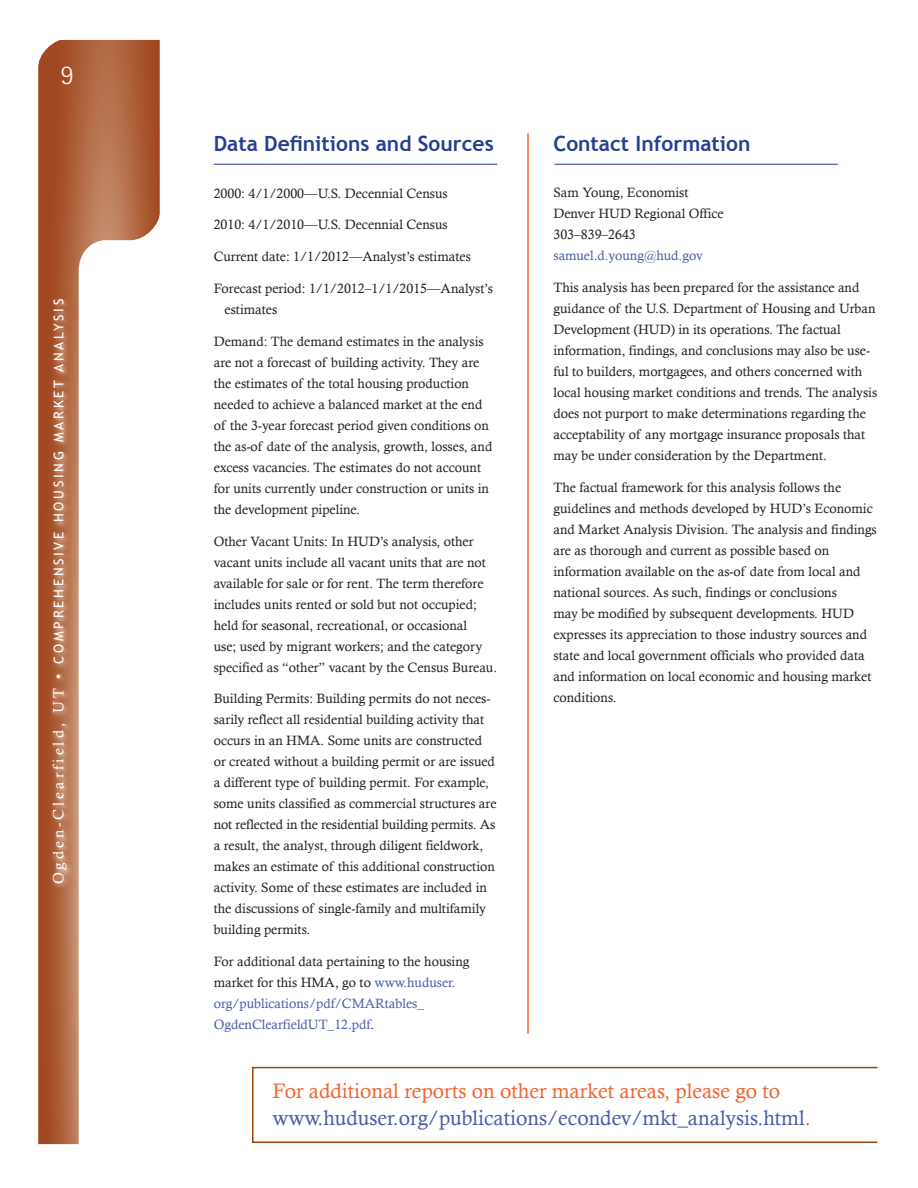
<style>
.page{position:relative;width:918px;height:1188px;background:#fff}
.page>*{position:absolute;margin:0;border:0;box-sizing:border-box;transform-origin:0 0}
.t1{font:300 27px "Rotis Sans Serif";color:#fff}
.t2{font:21px/27px "Calisto";color:#4a5da9}
.level2{font:700 21px "Trebuchet MS";color:#253f8e}
.t3{font:13.5px/21px "Calisto";color:#231f20}
.t4{font:13.5px/21px "Calisto";color:#4a5da9}
.t5{font:13.5px "Trebuchet MS";letter-spacing:.2em;color:#fff}
.s1{font-family:"Calisto";font-size:15px}
.s2{color:#231f20}
.s3{color:#f26430}
</style>
<div class="page">
<svg style="left:38px;top:40px;width:122px;height:1104px;background:#af633f"></svg>
<svg style="left:79px;top:240px;width:81px;height:904px"></svg>
<svg style="left:38px;top:39px;width:30px;height:30px"></svg>
<svg style="left:130px;top:210px;width:30px;height:36px"></svg>
<img style="left:46px;top:290px;width:31px;height:605px">
<hr style="left:214px;top:164px;width:283px;height:1px;background:#253f8e">
<hr style="left:554px;top:164px;width:284px;height:1px;background:#253f8e">
<hr style="left:527px;top:134px;width:2px;height:900px;background:#f26430">
<div style="left:252px;top:1067px;width:626px;height:76px;border:2px solid #994606"></div>
<h1 class="t1" style="left:61px;top:60px;width:14px">9</h1>
<p class="t5" style="left:51px;top:884px;width:587px;rotate:-90deg"><span class="s1">Ogden-Clearfield, UT •</span> COMPREHENSIVE HOUSING MARKET ANALYSIS</p>
<p class="level2" style="left:214px;top:130px;width:282px">Data Definitions and Sources</p>
<p class="t3" style="left:214px;top:182px;width:236px">2000: 4/1/2000—U.S. Decennial Census</p>
<p class="t3" style="left:214px;top:214px;width:236px">2010: 4/1/2010—U.S. Decennial Census</p>
<p class="t3" style="left:214px;top:246px;width:259px">Current date: 1/1/2012—Analyst’s estimates</p>
<p class="t3" style="left:225px;top:278px;width:270px;text-indent:-11px">Forecast period: 1/1/2012–1/1/2015—Analyst’s estimates</p>
<p class="t3" style="left:214px;top:331px;width:280px">Demand: The demand estimates in the analysis are not a forecast of building activity. They are the estimates of the total housing production needed to achieve a balanced market at the end of the 3-year forecast period given conditions on the as-of date of the analysis, growth, losses, and excess vacancies. The estimates do not account for units currently under construction or units in the development pipeline.</p>
<p class="t3" style="left:214px;top:530px;width:285px">Other Vacant Units: In HUD’s analysis, other vacant units include all vacant units that are not available for sale or for rent. The term therefore includes units rented or sold but not occupied; held for seasonal, recreational, or occasional<br>use; used by migrant workers; and the category specified as “other” vacant by the Census Bureau.</p>
<p class="t3" style="left:214px;top:688px;width:284px">Building Permits: Building permits do not neces&shy;sarily reflect all residential building activity that occurs in an HMA. Some units are constructed or created without a building permit or are issued a different type of building permit. For example, some units classified as commercial structures are not reflected in the residential building permits. As a result, the analyst, through diligent fieldwork, makes an estimate of this additional construction activity. Some of these estimates are included in the discussions of single-family and multifamily building permits.</p>
<p class="t4" style="left:214px;top:951px;width:257px"><span class="s2">For additional data pertaining to the housing market for this HMA, go to</span> www.huduser. org/publications/pdf/CMARtables_ OgdenClearfieldUT_12.pdf<span class="s2">.</span></p>
<p class="level2" style="left:554px;top:130px;width:198px">Contact Information</p>
<p class="t3" style="left:554px;top:182px;width:137px">Sam Young, Economist</p>
<p class="t3" style="left:554px;top:203px;width:172px">Denver HUD Regional Office</p>
<p class="t3" style="left:554px;top:224px;width:84px">303–839–2643</p>
<p class="t4" style="left:554px;top:245px;width:151px">samuel.d.young@hud.gov</p>
<p class="t3" style="left:554px;top:277px;width:325px">This analysis has been prepared for the assistance and guidance of the U.S. Department of Housing and Urban Development (HUD) in its operations. The factual information, findings, and conclusions may also be use&shy;ful to builders, mortgagees, and others concerned with local housing market conditions and trends. The analysis does not purport to make determinations regarding the acceptability of any mortgage insurance proposals that may be under consideration by the Department.</p>
<p class="t3" style="left:554px;top:477px;width:325px">The factual framework for this analysis follows the guidelines and methods developed by HUD’s Economic and Market Analysis Division. The analysis and findings are as thorough and current as possible based on information available on the as-of date from local and national sources. As such, findings or conclusions<br>may be modified by subsequent developments. HUD expresses its appreciation to those industry sources and state and local government officials who provided data and information on local economic and housing market conditions.</p>
<p class="t2" style="left:272px;top:1077px;width:540px"><span class="s3">For additional reports on other market areas, please go to </span>www.huduser.org/publications/econdev/mkt_analysis.html<span class="s3">.</span></p>
</div>
